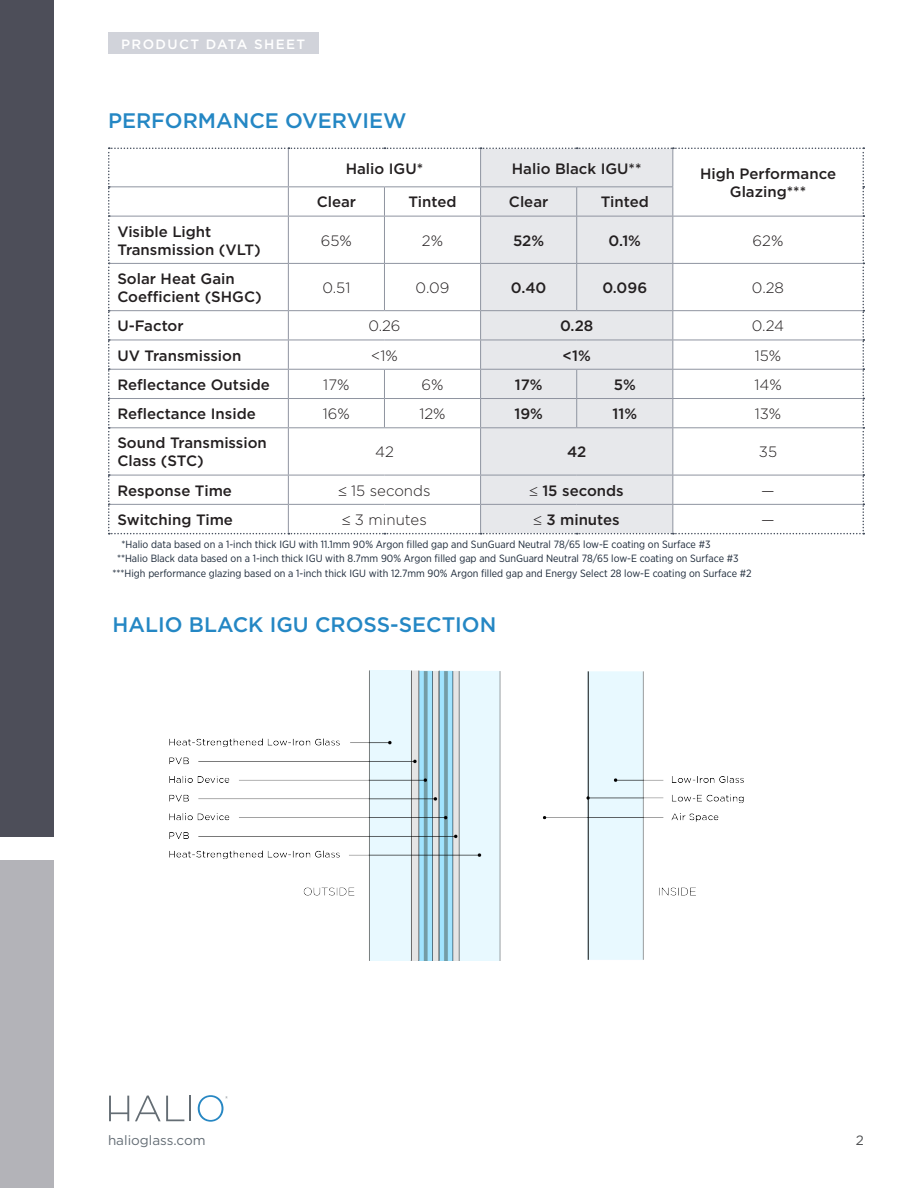
<style>
.page{position:relative;width:918px;height:1188px;background:#fff}
.page>*{position:absolute;margin:0;border:0;box-sizing:border-box;transform-origin:0 0}
.t1{font:500 21px "Gotham";color:#2487c4}
.t2{font:500 15px/18px "Gotham";color:#231f20}
.t3{font:300 15px "Gotham";color:#231f20}
.t4{font:500 13.5px "Gotham";letter-spacing:.1em;color:#fff}
.t5{font:13.5px "Gotham";color:#646d75}
.t6{font:13.5px "Gotham";color:#4c4e50}
.t7{font:10.5px "Gotham Narrow";color:#1b2838}
</style>
<div class="page">
<svg style="left:135px;top:1096px;width:49px;height:25px"></svg>
<hr style="left:189px;top:1096px;width:2px;height:25px;background:#646d74">
<svg style="left:109px;top:1096px;width:20px;height:25px"></svg>
<svg style="left:198px;top:1095px;width:30px;height:27px"></svg>
<div style="left:0;top:0;width:54px;height:837px;background:#4d4e59"></div>
<div style="left:0;top:860px;width:54px;height:328px;background:#b3b3b8"></div>
<div style="left:108px;top:33px;width:211px;height:21px;background:#d1d3da"></div>
<svg style="left:108px;top:148px;width:756px;height:386px"></svg>
<img style="left:169px;top:671px;width:575px;height:290px">
<p class="t4" style="left:121px;top:35px;width:186px">PRODUCT DATA SHEET</p>
<p class="t1" style="left:108px;top:107px;width:300px">PERFORMANCE OVERVIEW</p>
<p class="t2" style="left:346px;top:159px;width:79px">Halio IGU*</p>
<p class="t2" style="left:512px;top:159px;width:131px">Halio Black IGU**</p>
<p class="t2" style="left:700px;top:165px;width:138px;text-align:center">High Performance<br>Glazing***</p>
<p class="t2" style="left:317px;top:193px;width:41px">Clear</p>
<p class="t2" style="left:408px;top:193px;width:50px">Tinted</p>
<p class="t2" style="left:509px;top:193px;width:41px">Clear</p>
<p class="t2" style="left:601px;top:193px;width:50px">Tinted</p>
<p class="t2" style="left:117px;top:222px;width:145px">Visible Light<br>Transmission (VLT)</p>
<p class="t3" style="left:321px;top:231px;width:33px">65%</p>
<p class="t3" style="left:422px;top:231px;width:23px">2%</p>
<p class="t2" style="left:513px;top:231px;width:33px">52%</p>
<p class="t2" style="left:609px;top:231px;width:34px">0.1%</p>
<p class="t3" style="left:753px;top:231px;width:32px">62%</p>
<p class="t2" style="left:117px;top:270px;width:146px">Solar Heat Gain<br>Coefficient (SHGC)</p>
<p class="t3" style="left:322px;top:278px;width:29px">0.51</p>
<p class="t3" style="left:416px;top:278px;width:35px">0.09</p>
<p class="t2" style="left:511px;top:279px;width:37px">0.40</p>
<p class="t2" style="left:602px;top:279px;width:46px">0.096</p>
<p class="t3" style="left:752px;top:278px;width:34px">0.28</p>
<p class="t2" style="left:117px;top:317px;width:68px">U-Factor</p>
<p class="t3" style="left:368px;top:317px;width:34px">0.26</p>
<p class="t2" style="left:560px;top:317px;width:35px">0.28</p>
<p class="t3" style="left:752px;top:317px;width:34px">0.24</p>
<p class="t2" style="left:117px;top:346px;width:126px">UV Transmission</p>
<p class="t3" style="left:371px;top:346px;width:28px">&lt;1%</p>
<p class="t2" style="left:563px;top:346px;width:30px">&lt;1%</p>
<p class="t3" style="left:755px;top:346px;width:28px">15%</p>
<p class="t2" style="left:117px;top:375px;width:154px">Reflectance Outside</p>
<p class="t3" style="left:323px;top:375px;width:28px">17%</p>
<p class="t3" style="left:422px;top:375px;width:23px">6%</p>
<p class="t2" style="left:515px;top:375px;width:29px">17%</p>
<p class="t2" style="left:614px;top:375px;width:24px">5%</p>
<p class="t3" style="left:754px;top:375px;width:29px">14%</p>
<p class="t2" style="left:117px;top:405px;width:140px">Reflectance Inside</p>
<p class="t3" style="left:323px;top:404px;width:29px">16%</p>
<p class="t3" style="left:419px;top:404px;width:28px">12%</p>
<p class="t2" style="left:514px;top:405px;width:30px">19%</p>
<p class="t2" style="left:612px;top:405px;width:26px">11%</p>
<p class="t3" style="left:755px;top:404px;width:28px">13%</p>
<p class="t2" style="left:117px;top:434px;width:151px">Sound Transmission<br>Class (STC)</p>
<p class="t3" style="left:375px;top:443px;width:20px">42</p>
<p class="t2" style="left:567px;top:443px;width:21px">42</p>
<p class="t3" style="left:759px;top:443px;width:20px">35</p>
<p class="t2" style="left:117px;top:481px;width:116px">Response Time</p>
<p class="t3" style="left:338px;top:481px;width:94px">≤ 15 seconds</p>
<p class="t2" style="left:530px;top:481px;width:96px">≤ 15 seconds</p>
<p class="t3" style="left:761px;top:481px;width:15px">—</p>
<p class="t2" style="left:117px;top:511px;width:117px">Switching Time</p>
<p class="t3" style="left:342px;top:510px;width:86px">≤ 3 minutes</p>
<p class="t2" style="left:534px;top:511px;width:88px">≤ 3 minutes</p>
<p class="t3" style="left:761px;top:510px;width:15px">—</p>
<p class="t7" style="left:122px;top:538px;width:591px">*Halio data based on a 1-inch thick IGU with 11.1mm 90% Argon filled gap and SunGuard Neutral 78/65 low-E coating on Surface #3</p>
<p class="t7" style="left:117px;top:552px;width:623px">**Halio Black data based on a 1-inch thick IGU with 8.7mm 90% Argon filled gap and SunGuard Neutral 78/65 low-E coating on Surface #3</p>
<p class="t7" style="left:112px;top:567px;width:641px">***High performance glazing based on a 1-inch thick IGU with 12.7mm 90% Argon filled gap and Energy Select 28 low-E coating on Surface #2</p>
<p class="t1" style="left:112px;top:611px;width:385px">HALIO BLACK IGU CROSS-SECTION</p>
<p class="t5" style="left:108px;top:1131px;width:99px">halioglass.com</p>
<p class="t6" style="left:856px;top:1131px;width:10px">2</p>
</div>
